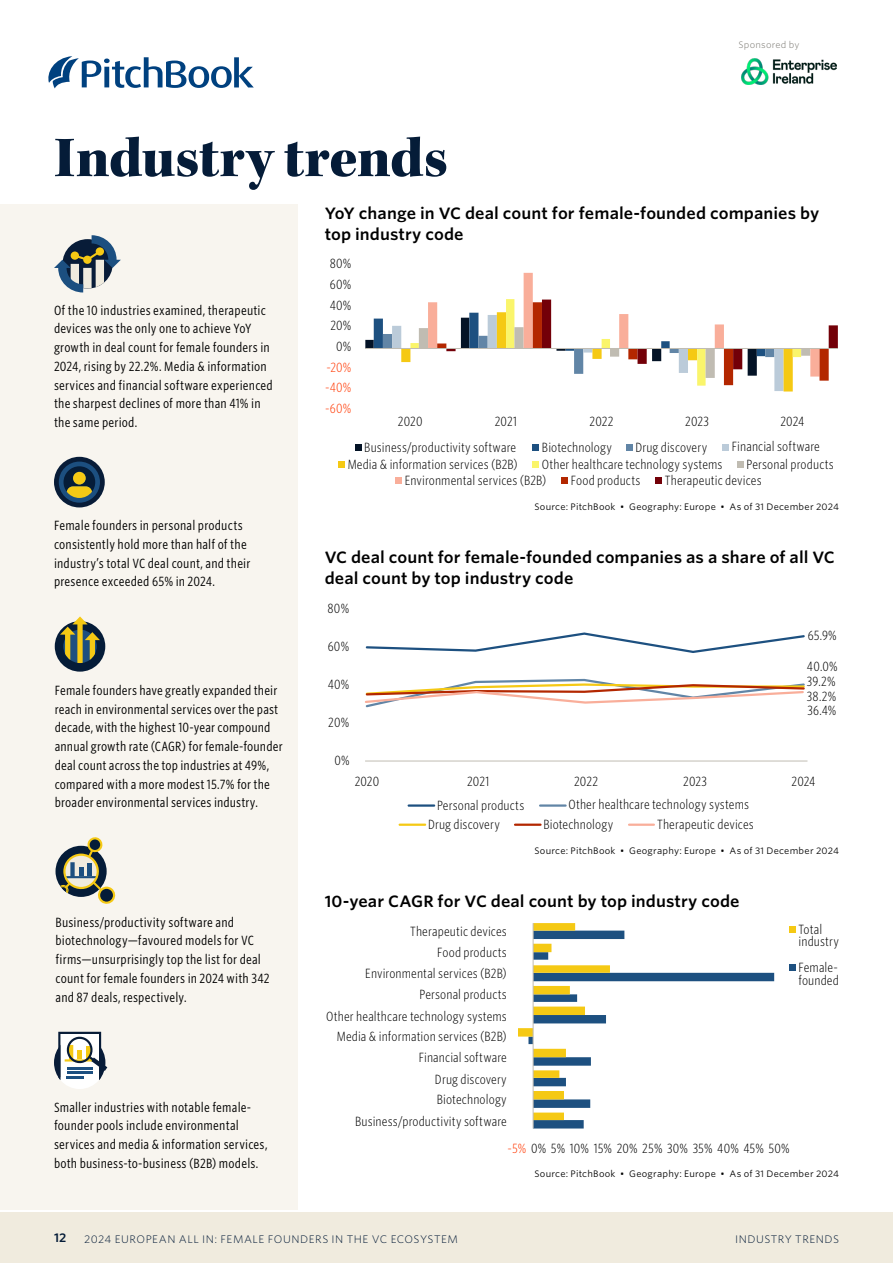
<style>
.page{position:relative;width:893px;height:1263px;background:#fff}
.page>*{position:absolute;margin:0;border:0;box-sizing:border-box;transform-origin:0 0}
.CR_H1{font:58.5px "Kepler Std Black Subh";letter-spacing:-.005em;color:#051c38}
.CR_Chart___table_title{font:600 15.75px/21px "Whitney S Sm";letter-spacing:.005em;color:#000}
.CR_Body_copy{font:12.75px/18.8px "Whitney Cond S Sm";letter-spacing:.015em;color:#000}
.t1{font:300 12.75px/12.8px "Whitney Cond S Sm";letter-spacing:.01em;color:#000}
.t2{font:300 12.75px "Whitney Cond S Sm";color:#ff3800}
.t3{font:600 12px "Whitney S Sm";color:#051c38}
.CR_Footer_left{font:300 10.5px "Whitney S Sm";letter-spacing:.045em;color:#051c38}
.CR_Footer_right{font:300 10.5px "Whitney S Sm";letter-spacing:.05em;color:#051c38}
.CR_Source_tag{font:9px "Whitney S Sm";letter-spacing:.025em;color:#000}
.t4{font:300 9px "Whitney S Sm";letter-spacing:.025em;color:#78766f}
.s1{color:#ff3800}
</style>
<div class="page">
<div style="left:0;top:1212px;width:893px;height:51px;background:#f0ebde"></div>
<svg style="left:48px;top:56px;width:206px;height:32px"></svg>
<img style="left:741px;top:59px;width:95px;height:26px">
<div style="left:0;top:205px;width:298px;height:1005px;background:#f8f5ef"></div>
<div style="left:355px;top:444px;width:6px;height:7px;background:#041326"></div>
<div style="left:533px;top:444px;width:6px;height:7px;background:#1d5080"></div>
<div style="left:626px;top:444px;width:7px;height:7px;background:#6185a6"></div>
<div style="left:722px;top:445px;width:7px;height:6px;background:#bbcbd9"></div>
<div style="left:338px;top:461px;width:7px;height:7px;background:#f5c914"></div>
<div style="left:533px;top:461px;width:6px;height:7px;background:#faf56b"></div>
<div style="left:737px;top:461px;width:7px;height:7px;background:#c0bcb2"></div>
<div style="left:395px;top:477px;width:7px;height:7px;background:#f9ae9a"></div>
<div style="left:562px;top:477px;width:6px;height:7px;background:#b32700"></div>
<div style="left:656px;top:477px;width:6px;height:7px;background:#730008"></div>
<svg style="left:365px;top:273px;width:473px;height:118px"></svg>
<hr style="left:365px;top:348px;width:473px;height:1px;background:#c0bcb2">
<svg style="left:532px;top:930px;width:242px;height:198px"></svg>
<svg style="left:518px;top:923px;width:92px;height:197px"></svg>
<div style="left:789px;top:926px;width:7px;height:7px;background:#f5c914"></div>
<div style="left:789px;top:964px;width:7px;height:7px;background:#1d5080"></div>
<hr style="left:533px;top:923px;width:1px;height:205px;background:#c0bcb2">
<hr style="left:365px;top:761px;width:442px;height:1px;background:#c0bcb2">
<svg style="left:365px;top:632px;width:440px;height:21px"></svg>
<svg style="left:365px;top:678px;width:440px;height:30px"></svg>
<hr style="left:409px;top:804px;width:25px;height:3px;background:#1d5080">
<hr style="left:540px;top:804px;width:26px;height:3px;background:#6185a6">
<hr style="left:400px;top:823px;width:25px;height:3px;background:#f5c914">
<hr style="left:515px;top:823px;width:26px;height:3px;background:#b32700">
<hr style="left:629px;top:823px;width:25px;height:3px;background:#f9ae9a">
<svg style="left:54px;top:1032px;width:53px;height:57px"></svg>
<div style="left:56px;top:846px;width:51px;height:51px;background:#051c38;border-radius:50%"></div>
<svg style="left:60px;top:837px;width:56px;height:67px"></svg>
<div style="left:55px;top:621px;width:50px;height:51px;background:#051c38;border-radius:50%"></div>
<svg style="left:60px;top:616px;width:40px;height:47px"></svg>
<svg style="left:54px;top:235px;width:67px;height:57px"></svg>
<div style="left:54px;top:457px;width:51px;height:50px;background:#081c38;border-radius:50%"></div>
<div style="left:59px;top:462px;width:41px;height:41px;background:#1c4f80;border-radius:50%"></div>
<svg style="left:64px;top:466px;width:31px;height:32px"></svg>
<p class="CR_H1" style="left:54px;top:124px;width:395px">Industry trends</p>
<p class="t4" style="left:738px;top:38px;width:62px">Sponsored by</p>
<p class="CR_Chart___table_title" style="left:325px;top:202px;width:496px">YoY change in VC deal count for female-founded companies by top industry code</p>
<p class="t1" style="left:330px;top:256px;width:23px">80%</p>
<p class="CR_Body_copy" style="left:54px;top:300px;width:220px">Of the 10 industries examined, therapeutic devices was the only one to achieve YoY growth in deal count for female founders in 2024, rising by 22.2%. Media &amp; information services and financial software experienced the sharpest declines of more than 41% in the same period.</p>
<p class="CR_Body_copy" style="left:54px;top:516px;width:198px">Female founders in personal products consistently hold more than half of the industry’s total VC deal count, and their presence exceeded 65% in 2024.</p>
<p class="CR_Body_copy" style="left:55px;top:680px;width:229px">Female founders have greatly expanded their reach in environmental services over the past decade, with the highest 10-year compound annual growth rate (CAGR) for female-founder deal count across the top industries at 49%, compared with a more modest 15.7% for the broader environmental services industry.</p>
<p class="CR_Body_copy" style="left:56px;top:912px;width:215px">Business/productivity software and biotechnology—favoured models for VC firms—unsurprisingly top the list for deal count for female founders in 2024 with 342 and 87 deals, respectively.</p>
<p class="CR_Body_copy" style="left:54px;top:1097px;width:215px">Smaller industries with notable female&shy;founder pools include environmental services and media &amp; information services, both business-to-business (B2B) models.</p>
<p class="t1" style="left:330px;top:277px;width:23px">60%</p>
<p class="t1" style="left:330px;top:298px;width:23px">40%</p>
<p class="t1" style="left:330px;top:319px;width:23px">20%</p>
<p class="t1" style="left:336px;top:339px;width:17px">0%</p>
<p class="t2" style="left:326px;top:359px;width:27px">-20%</p>
<p class="t2" style="left:325px;top:380px;width:28px">-40%</p>
<p class="t2" style="left:325px;top:400px;width:28px">-60%</p>
<p class="t1" style="left:398px;top:414px;width:26px">2020</p>
<p class="t1" style="left:495px;top:414px;width:24px">2021</p>
<p class="t1" style="left:590px;top:414px;width:26px">2022</p>
<p class="t1" style="left:685px;top:414px;width:25px">2023</p>
<p class="t1" style="left:780px;top:414px;width:25px">2024</p>
<p class="t1" style="left:364px;top:440px;width:153px">Business/productivity software</p>
<p class="t1" style="left:542px;top:440px;width:72px">Biotechnology</p>
<p class="t1" style="left:635px;top:440px;width:73px">Drug discovery</p>
<p class="t1" style="left:732px;top:440px;width:90px">Financial software</p>
<p class="t1" style="left:348px;top:457px;width:172px">Media &amp; information services (B2B)</p>
<p class="t1" style="left:542px;top:457px;width:182px">Other healthcare technology systems</p>
<p class="t1" style="left:746px;top:457px;width:89px">Personal products</p>
<p class="t1" style="left:405px;top:473px;width:143px">Environmental services (B2B)</p>
<p class="t1" style="left:571px;top:473px;width:71px">Food products</p>
<p class="t1" style="left:665px;top:473px;width:98px">Therapeutic devices</p>
<p class="CR_Source_tag" style="left:534px;top:500px;width:306px">Source: PitchBook • Geography: Europe • As of 31 December 2024</p>
<p class="CR_Chart___table_title" style="left:325px;top:546px;width:512px">VC deal count for female-founded companies as a share of all VC deal count by top industry code</p>
<p class="t1" style="left:328px;top:602px;width:23px">80%</p>
<p class="t1" style="left:328px;top:639px;width:23px">60%</p>
<p class="t1" style="left:328px;top:677px;width:23px">40%</p>
<p class="t1" style="left:328px;top:715px;width:23px">20%</p>
<p class="t1" style="left:334px;top:753px;width:17px">0%</p>
<p class="t1" style="left:808px;top:629px;width:31px">65.9%</p>
<p class="t1" style="left:807px;top:658px;width:32px;line-height:14.9px">40.0%<br>39.2%<br>38.2%</p>
<p class="t1" style="left:807px;top:703px;width:31px">36.4%</p>
<p class="t1" style="left:355px;top:774px;width:26px">2020</p>
<p class="t1" style="left:467px;top:774px;width:24px">2021</p>
<p class="t1" style="left:574px;top:774px;width:26px">2022</p>
<p class="t1" style="left:683px;top:774px;width:25px">2023</p>
<p class="t1" style="left:791px;top:774px;width:25px">2024</p>
<p class="t1" style="left:437px;top:798px;width:89px">Personal products</p>
<p class="t1" style="left:568px;top:798px;width:182px">Other healthcare technology systems</p>
<p class="t1" style="left:428px;top:817px;width:73px">Drug discovery</p>
<p class="t1" style="left:543px;top:817px;width:72px">Biotechnology</p>
<p class="t1" style="left:657px;top:817px;width:98px">Therapeutic devices</p>
<p class="CR_Source_tag" style="left:534px;top:844px;width:306px">Source: PitchBook • Geography: Europe • As of 31 December 2024</p>
<p class="CR_Chart___table_title" style="left:325px;top:890px;width:416px">10-year CAGR for VC deal count by top industry code</p>
<p class="t1" style="left:410px;top:925px;width:98px">Therapeutic devices</p>
<p class="t1" style="left:798px;top:922px;width:42px">Total industry</p>
<p class="t1" style="left:798px;top:960px;width:42px">Female&shy;founded</p>
<p class="t1" style="left:437px;top:945px;width:71px">Food products</p>
<p class="t1" style="left:365px;top:967px;width:143px">Environmental services (B2B)</p>
<p class="t1" style="left:419px;top:988px;width:89px">Personal products</p>
<p class="t1" style="left:326px;top:1009px;width:182px">Other healthcare technology systems</p>
<p class="t1" style="left:337px;top:1030px;width:172px">Media &amp; information services (B2B)</p>
<p class="t1" style="left:419px;top:1050px;width:90px">Financial software</p>
<p class="t1" style="left:435px;top:1072px;width:73px">Drug discovery</p>
<p class="t1" style="left:437px;top:1093px;width:72px">Biotechnology</p>
<p class="t1" style="left:355px;top:1114px;width:153px">Business/productivity software</p>
<p class="t1" style="left:508px;top:1142px;width:284px"><span class="s1">-5%</span> 0% 5% 10% 15% 20% 25% 30% 35% 40% 45% 50%</p>
<p class="CR_Source_tag" style="left:534px;top:1167px;width:306px">Source: PitchBook • Geography: Europe • As of 31 December 2024</p>
<p class="t3" style="left:54px;top:1229px;width:14px">12</p>
<p class="CR_Footer_left" style="left:84px;top:1231px;width:375px">2024 EUROPEAN ALL IN: FEMALE FOUNDERS IN THE VC ECOSYSTEM</p>
<p class="CR_Footer_right" style="left:735px;top:1231px;width:105px">INDUSTRY TRENDS</p>
</div>
